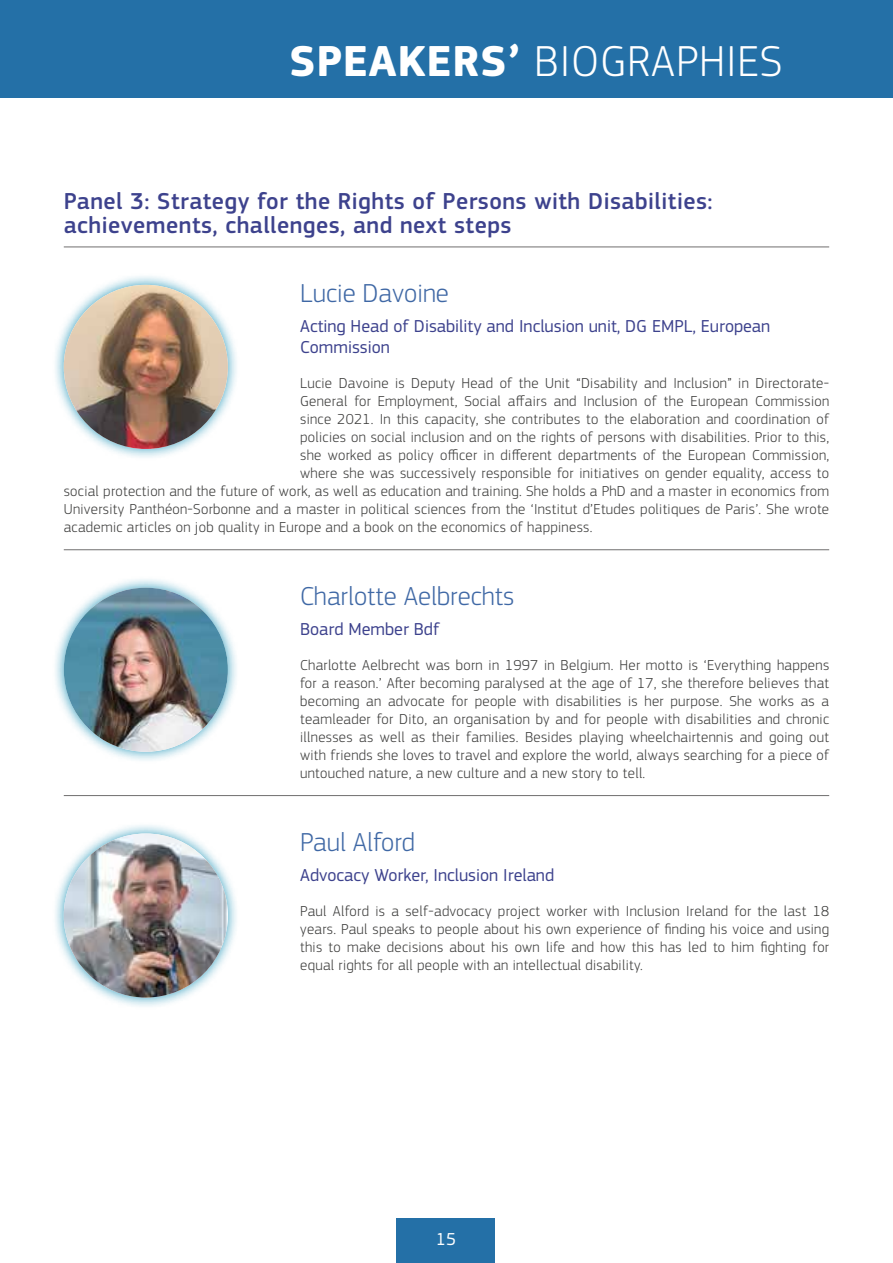
<style>
.page{position:relative;width:893px;height:1263px;background:#fff}
.page>*{position:absolute;margin:0;border:0;box-sizing:border-box;transform-origin:0 0}
.H1{font:300 45px "EC Square Sans Pro";letter-spacing:.02em;color:#fff}
.Bio_Title{font:300 27px "EC Square Sans Pro";color:#3f68a5}
.Speakers_session{font:500 24px/24px "EC Square Sans Pro";letter-spacing:.02em;color:#3d428d}
.Bio_function{font:18px/21px "EC Square Sans Pro";color:#3d428d}
.t1{font:18px "EC Square Sans Pro";color:#fff}
.txt{font:300 15px/18px "EC Square Sans Pro";letter-spacing:.02em;color:#3c3c3b;text-align:justify}
.s1{font-weight:700}
</style>
<div class="page">
<div style="left:0;top:0;width:893px;height:98px;background:#2470a7"></div>
<div style="left:396px;top:1218px;width:99px;height:45px;background:#2470a7"></div>
<hr style="left:64px;top:247px;width:765px;height:1px;background:#706f6f">
<hr style="left:64px;top:549px;width:765px;height:1px;background:#706f6f">
<hr style="left:64px;top:795px;width:765px;height:1px;background:#706f6f">
<div style="left:52px;top:273px;width:188px;height:188px;background:#0086af;opacity:.75"></div>
<img style="left:64px;top:285px;width:164px;height:164px;border-radius:82px">
<div style="left:52px;top:576px;width:188px;height:187px;background:#0086af;opacity:.75"></div>
<img style="left:64px;top:588px;width:164px;height:164px;border-radius:82px">
<div style="left:52px;top:822px;width:188px;height:187px;background:#0086af;opacity:.75"></div>
<img style="left:64px;top:833px;width:164px;height:164px;border-radius:82px">
<p class="H1" style="left:289px;top:35px;width:495px"><span class="s1">SPEAKERS’</span> BIOGRAPHIES</p>
<h3 class="Speakers_session" style="left:64px;top:190px;width:650px">Panel 3: Strategy for the Rights of Persons with Disabilities: achievements, challenges, and next steps</h3>
<h2 class="Bio_Title" style="left:300px;top:278px;width:150px">Lucie Davoine</h2>
<p class="Bio_function" style="left:300px;top:316px;width:471px">Acting Head of Disability and Inclusion unit, DG EMPL, European<br>Commission</p>
<p class="txt" style="left:300px;top:374px;width:530px">Lucie Davoine is Deputy Head of the Unit “Disability and Inclusion” in Directorate-</p>
<p class="txt" style="left:300px;top:392px;width:531px">General for Employment, Social affairs and Inclusion of the European Commission</p>
<p class="txt" style="left:300px;top:410px;width:530px">since 2021. In this capacity, she contributes to the elaboration and coordination of</p>
<p class="txt" style="left:300px;top:428px;width:530px">policies on social inclusion and on the rights of persons with disabilities. Prior to this,</p>
<p class="txt" style="left:300px;top:446px;width:530px">she worked as policy officer in different departments of the European Commission,</p>
<p class="txt" style="left:300px;top:464px;width:530px">where she was successively responsible for initiatives on gender equality, access to</p>
<p class="txt" style="left:64px;top:482px;width:767px">social protection and the future of work, as well as education and training. She holds a PhD and a master in economics from</p>
<p class="txt" style="left:64px;top:500px;width:767px">University Panthéon-Sorbonne and a master in political sciences from the ‘Institut d’Etudes politiques de Paris’. She wrote</p>
<p class="txt" style="left:64px;top:518px;width:530px">academic articles on job quality in Europe and a book on the economics of happiness.</p>
<h2 class="Bio_Title" style="left:300px;top:580px;width:216px">Charlotte Aelbrechts</h2>
<p class="Bio_function" style="left:300px;top:618px;width:141px">Board Member Bdf</p>
<p class="txt" style="left:300px;top:656px;width:531px">Charlotte Aelbrecht was born in 1997 in Belgium. Her motto is ‘Everything happens for a reason.’ After becoming paralysed at the age of 17, she therefore believes that becoming an advocate for people with disabilities is her purpose. She works as a teamleader for Dito, an organisation by and for people with disabilities and chronic illnesses as well as their families. Besides playing wheelchairtennis and going out with friends she loves to travel and explore the world, always searching for a piece of untouched nature, a new culture and a new story to tell.</p>
<h2 class="Bio_Title" style="left:300px;top:826px;width:116px">Paul Alford</h2>
<p class="Bio_function" style="left:300px;top:864px;width:256px">Advocacy Worker, Inclusion Ireland</p>
<p class="txt" style="left:300px;top:901px;width:531px">Paul Alford is a self-advocacy project worker with Inclusion Ireland for the last 18 years. Paul speaks to people about his own experience of finding his voice and using this to make decisions about his own life and how this has led to him fighting for equal rights for all people with an intellectual disability.</p>
<p class="t1" style="left:436px;top:1228px;width:22px">15</p>
</div>
